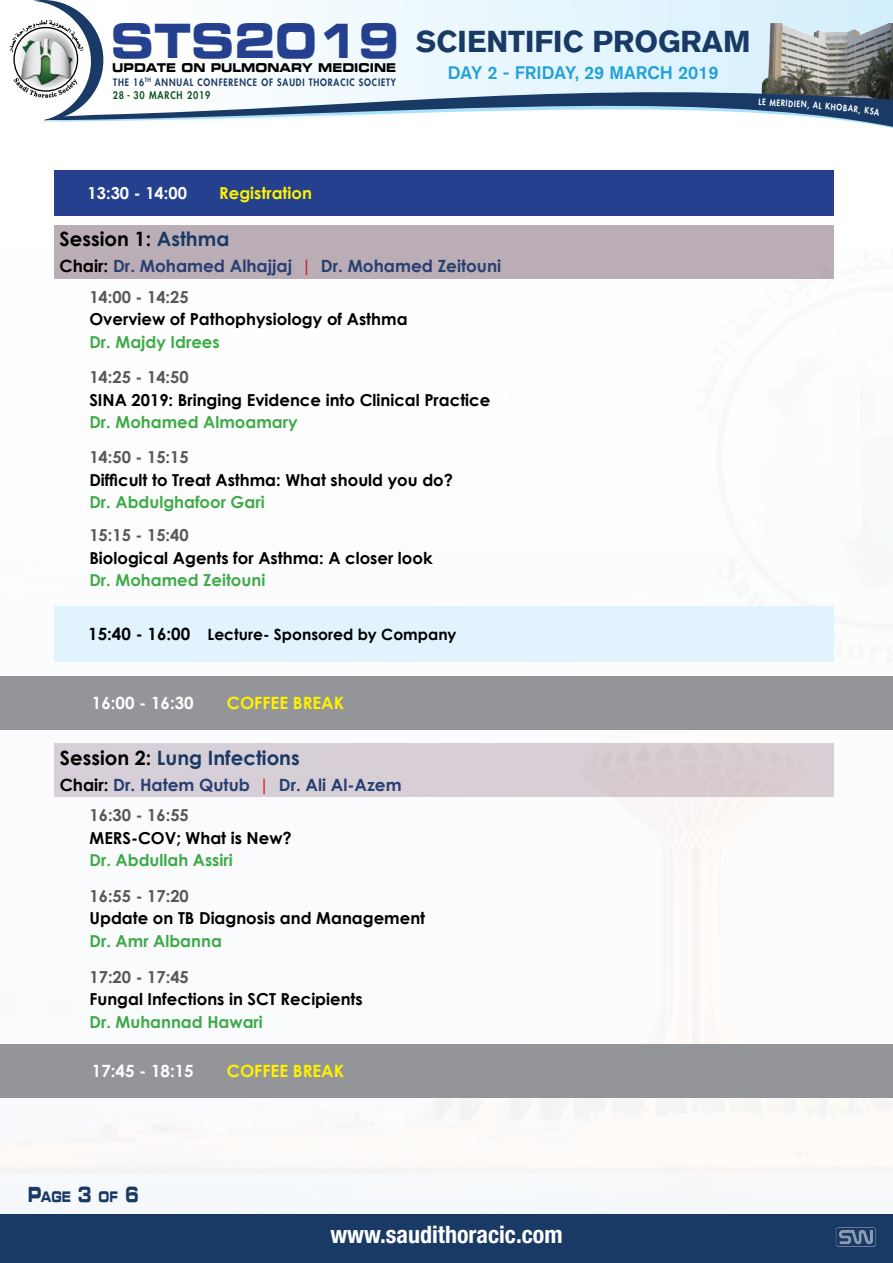
<style>
.page{position:relative;width:893px;height:1263px;background:#fff}
.page>*{position:absolute;margin:0;border:0;box-sizing:border-box;transform-origin:0 0}
.t1{font:47.7px "Eurostile LT Bold Extended Two";color:#25408f;scale:.88 1}
.t2{font:700 30px "Akzidenz Grotesk BQ";color:#1a3a66}
.t3{font:700 condensed 24px "Helvetica Neue LT Std";color:#fff}
.t4{font:700 19.8px "Century Gothic";color:#1a3a66}
.t5{font:700 19.8px "Century Gothic";color:#000}
.t6{font:500 18px "Akzidenz Grotesk BQ";color:#21a0db}
.t7{font:700 16.95px "Century Gothic";color:#294073}
.t8{font:700 16.95px "Century Gothic";color:#fff}
.t9{font:700 16.95px "Century Gothic";color:#fff200}
.t10{font:700 16.5px "Century Gothic";color:#000}
.t11{font:700 16.5px "Century Gothic";color:#41ad49}
.t12{font:700 16.5px "Century Gothic";color:#58595b}
.t13{font:700 16.5px "Century Gothic";color:#fff200}
.t14{font:700 16.5px "Century Gothic";color:#fff}
.t15{font:700 15.45px "Century Gothic";color:#000}
.t16{font:14.7px "Eurostile LT Bold Extended Two";color:#1a3a66;scale:.67 1}
.t17{font:12.15px "Eurostile LT Bold Extended Two";color:#000;scale:.87 1}
.t18{font:800 10.35px "Futura";letter-spacing:.095em;color:#12552a;scale:.87 1}
.t19{font:800 9.9px "Futura";letter-spacing:.095em;color:#1a3a66;scale:.87 1}
.t20{font:800 8.55px "Futura";color:#fff;scale:.87 1}
.s1{color:#1a3a66}
.s2{color:#000}
.s3{color:#d2232a}
.s4{font-size:16.95px}
.s5{font-size:21px}
</style>
<div class="page">
<svg style="left:103px;top:0;width:790px;height:59px"></svg>
<img style="left:762px;top:23px;width:131px;height:36px">
<img style="left:0;top:209px;width:893px;height:1005px">
<div style="left:0;top:1214px;width:893px;height:49px;background:#1a3a66"></div>
<div style="left:834px;top:1227px;width:44px;height:21px;background:#000;opacity:.75"></div>
<svg style="left:716px;top:629px;width:177px;height:34px"></svg>
<svg style="left:694px;top:247px;width:199px;height:177px"></svg>
<img style="left:713px;top:280px;width:180px;height:349px">
<svg style="left:103px;top:59px;width:790px;height:113px"></svg>
<svg style="left:41px;top:62px;width:852px;height:108px"></svg>
<svg style="left:9px;top:0;width:94px;height:120px"></svg>
<img style="left:13px;top:26px;width:65px;height:65px">
<div style="left:0;top:676px;width:893px;height:54px;background:#939598"></div>
<div style="left:0;top:1044px;width:893px;height:54px;background:#939598"></div>
<div style="left:54px;top:743px;width:780px;height:54px;background:#dbd2d8"></div>
<div style="left:54px;top:225px;width:779px;height:54px;background:#bbaeb6"></div>
<div style="left:54px;top:606px;width:779px;height:56px;background:#e1f4fd"></div>
<div style="left:54px;top:170px;width:779px;height:45px;background:#25408f"></div>
<svg style="left:759px;top:99px;width:7px;height:6px"></svg>
<svg style="left:819px;top:102px;width:61px;height:14px"></svg>
<h1 class="t1" style="left:111px;top:7px;width:329px">STS2019</h1>
<p class="t17" style="left:112px;top:59px;width:328px">UPDATE ON PULMONARY MEDICINE</p>
<p class="t18" style="left:113px;top:88px;width:114px">28 - 30 MARCH 2019</p>
<p class="t19" style="left:113px;top:75px;width:326px">THE 16<sup>TH</sup> ANNUAL CONFERENCE OF SAUDI THORACIC SOCIETY</p>
<h2 class="t2" style="left:416px;top:24px;width:336px">SCIENTIFIC PROGRAM</h2>
<p class="t6" style="left:448px;top:62px;width:272px">DAY 2 - FRIDAY, 29 MARCH 2019</p>
<p class="t20" style="left:770px;top:97px;width:29px;rotate:3deg">MERID</p>
<p class="t20" style="left:794px;top:98px;width:29px;rotate:4deg">IEN, A</p>
<p class="t14" style="left:88px;top:180px;width:101px">13:30 - 14:00</p>
<p class="t13" style="left:219px;top:180px;width:94px">Registration</p>
<p class="t5" style="left:60px;top:224px;width:171px">Session 1: <span class="s1">Asthma</span></p>
<p class="t7" style="left:60px;top:253px;width:443px"><span class="s2">Chair:</span> Dr. Mohamed Alhajjaj <span class="s3">|</span> Dr. Mohamed Zeitouni</p>
<p class="t12" style="left:89px;top:284px;width:101px">14:00 - 14:25</p>
<p class="t10" style="left:89px;top:307px;width:320px">Overview of Pathophysiology of Asthma</p>
<p class="t11" style="left:89px;top:329px;width:132px">Dr. Majdy Idrees</p>
<p class="t12" style="left:89px;top:365px;width:101px">14:25 - 14:50</p>
<p class="t10" style="left:89px;top:387px;width:402px">SINA 2019: Bringing Evidence into Clinical Practice</p>
<p class="t11" style="left:89px;top:410px;width:210px">Dr. Mohamed Almoamary</p>
<p class="t12" style="left:89px;top:445px;width:101px">14:50 - 15:15</p>
<p class="t10" style="left:89px;top:467px;width:365px">Difficult to Treat Asthma: What should you do?</p>
<p class="t11" style="left:89px;top:490px;width:177px">Dr. Abdulghafoor Gari</p>
<p class="t12" style="left:89px;top:523px;width:101px">15:15 - 15:40</p>
<p class="t10" style="left:89px;top:545px;width:345px">Biological Agents for Asthma: A closer look</p>
<p class="t11" style="left:89px;top:568px;width:177px">Dr. Mohamed Zeitouni</p>
<p class="t15" style="left:88px;top:622px;width:370px"><span class="s4">15:40 - 16:00</span> Lecture- Sponsored by Company</p>
<p class="t8" style="left:92px;top:690px;width:103px">16:00 - 16:30</p>
<p class="t9" style="left:227px;top:690px;width:119px">COFFEE BREAK</p>
<p class="t4" style="left:60px;top:743px;width:242px"><span class="s2">Session 2:</span> Lung Infections</p>
<p class="t7" style="left:60px;top:771px;width:343px"><span class="s2">Chair:</span> Dr. Hatem Qutub <span class="s3">|</span> Dr. Ali Al-Azem</p>
<p class="t12" style="left:90px;top:803px;width:101px">16:30 - 16:55</p>
<p class="t10" style="left:90px;top:825px;width:204px">MERS-COV; What is New?</p>
<p class="t11" style="left:90px;top:848px;width:145px">Dr. Abdullah Assiri</p>
<p class="t12" style="left:90px;top:883px;width:101px">16:55 - 17:20</p>
<p class="t10" style="left:90px;top:906px;width:337px">Update on TB Diagnosis and Management</p>
<p class="t11" style="left:90px;top:928px;width:134px">Dr. Amr Albanna</p>
<p class="t12" style="left:90px;top:964px;width:101px">17:20 - 17:45</p>
<p class="t10" style="left:90px;top:987px;width:275px">Fungal Infections in SCT Recipients</p>
<p class="t11" style="left:90px;top:1009px;width:175px">Dr. Muhannad Hawari</p>
<p class="t8" style="left:92px;top:1058px;width:103px">17:45 - 18:15</p>
<p class="t9" style="left:227px;top:1058px;width:119px">COFFEE BREAK</p>
<p class="t16" style="left:28px;top:1186px;width:168px"><span class="s5">P</span>AGE <span class="s5">3</span> OF <span class="s5">6</span></p>
<h3 class="t3" style="left:330px;top:1219px;width:234px">www.saudithoracic.com</h3>
</div>
